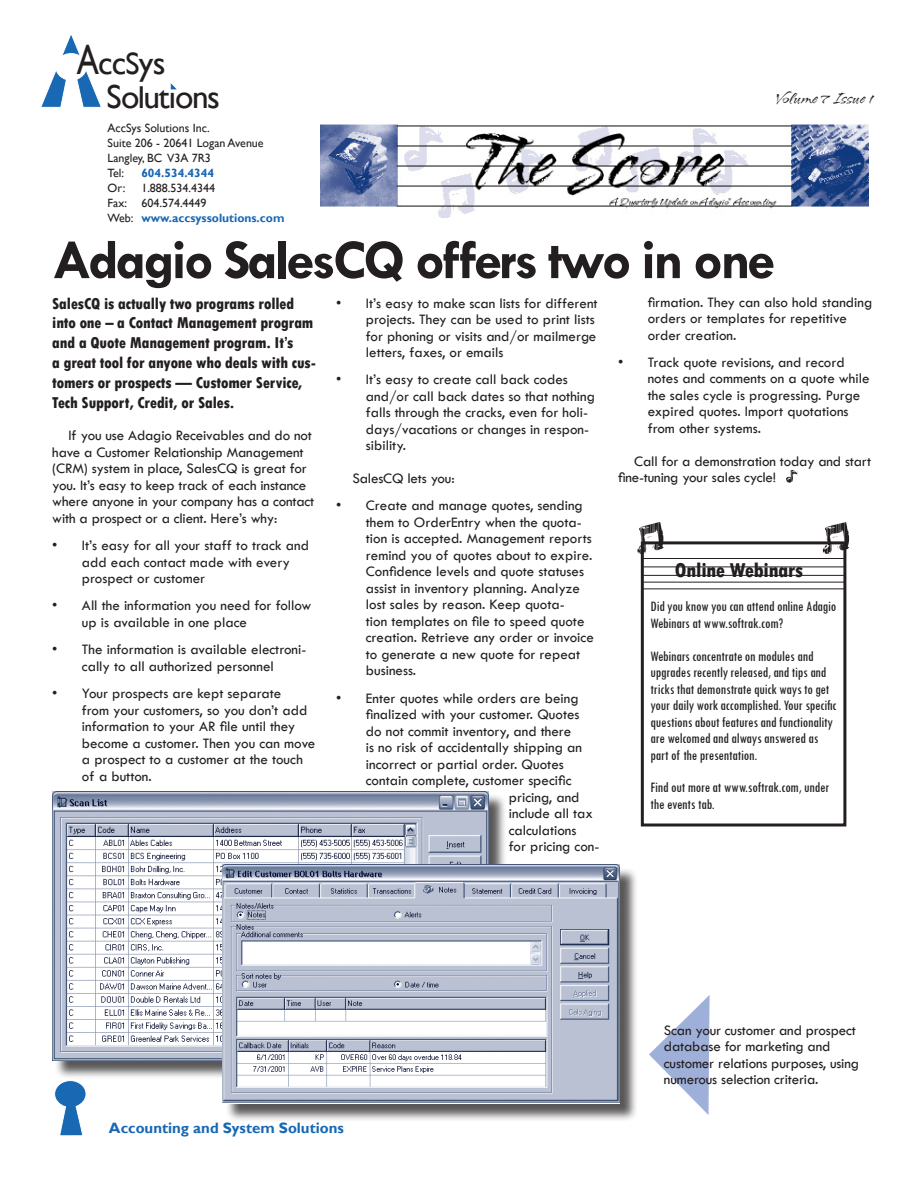
<style>
.page{position:relative;width:918px;height:1188px;background:#fff}
.page>*{position:absolute;margin:0;border:0;box-sizing:border-box;transform-origin:0 0}
.headline{font:700 57px "Tw Cen";letter-spacing:-.05em;color:#231f20}
.t1{font:33.3px "Gill Sans";letter-spacing:-.025em;color:#231f20}
.fact{font:800 condensed 21px "Tw Cen";letter-spacing:-.01em;color:#231f20}
.t2{font:18px "Arid ITCTT";color:#231f20}
.lead_in{font:800 condensed 16.5px/19.8px "Tw Cen";letter-spacing:-.01em;color:#231f20}
.bullets{font:15px/16.5px "Tw Cen";color:#231f20}
.fact-2{font:condensed 15px/16.5px "Tw Cen";letter-spacing:-.01em;color:#231f20}
.body{font:15px/16.5px "Tw Cen";letter-spacing:-.01em;color:#231f20}
.body_no_indent{font:15px/16.5px "Tw Cen";letter-spacing:-.01em;color:#231f20}
.t3{font:700 15px "Gill Sans";color:#1868b4}
.t4{font:12px/15px "Gill Sans";color:#231f20}
.t5{font:700 12px/15px "Gill Sans";color:#1868b4}
.s1{font-size:41.7px}
.s2{font-size:30.9px}
.s3{font-size:31.65px}
.s4{font-weight:400;color:#231f20}
</style>
<div class="page">
<svg style="left:41px;top:35px;width:60px;height:73px"></svg>
<svg style="left:170px;top:83px;width:7px;height:7px"></svg>
<img style="left:320px;top:124px;width:548px;height:94px">
<svg style="left:54px;top:1085px;width:32px;height:51px"></svg>
<div style="left:641px;top:541px;width:205px;height:285px;border:3px solid #231f20"></div>
<svg style="left:637px;top:522px;width:27px;height:32px"></svg>
<svg style="left:823px;top:522px;width:26px;height:32px"></svg>
<hr style="left:643px;top:558px;width:201px;height:1px;background:#231f20">
<hr style="left:643px;top:575px;width:201px;height:1px;background:#231f20">
<hr style="left:643px;top:567px;width:201px;height:1px;background:#231f20">
<hr style="left:643px;top:582px;width:201px;height:1px;background:#231f20">
<hr style="left:643px;top:589px;width:201px;height:1px;background:#231f20">
<svg style="left:649px;top:995px;width:61px;height:120px"></svg>
<div style="left:55px;top:794px;width:459px;height:291px;background:#231f20;opacity:.75"></div>
<img style="left:52px;top:791px;width:437px;height:270px">
<div style="left:225px;top:867px;width:419px;height:261px;background:#231f20;opacity:.75"></div>
<img style="left:223px;top:865px;width:396px;height:239px">
<svg style="left:786px;top:470px;width:12px;height:13px"></svg>
<p class="t1" style="left:77px;top:43px;width:90px"><span class="s1">A</span>cc<span class="s2">S</span>ys</p>
<p class="t1" style="left:107px;top:77px;width:115px">So<span class="s3">l</span>utions</p>
<p class="t4" style="left:108px;top:120px;width:104px">AccSys Solutions Inc.</p>
<p class="t4" style="left:108px;top:135px;width:158px">Suite 206 - 20641 Logan Avenue<br>Langley, BC V3A 7R3</p>
<p class="t4" style="left:108px;top:165px;width:18px">Tel:</p>
<p class="t5" style="left:141px;top:165px;width:74px">604.534.4344</p>
<p class="t4" style="left:108px;top:180px;width:19px">Or:</p>
<p class="t4" style="left:141px;top:180px;width:75px">1.888.534.4344</p>
<p class="t5" style="left:108px;top:195px;width:178px"><span class="s4">Fax: 604.574.4449<br>Web:</span> www.accsyssolutions.com</p>
<p class="t2" style="left:776px;top:88px;width:100px">Volume 7 Issue 1</p>
<p class="headline" style="left:52px;top:226px;width:724px">Adagio SalesCQ offers two in one</p>
<p class="lead_in" style="left:52px;top:293px;width:265px">SalesCQ is actually two programs rolled into one – a Contact Management program and a Quote Management program. It’s<br>a great tool for anyone who deals with cus&shy;tomers or prospects — Customer Service, Tech Support, Credit, or Sales.</p>
<p class="body" style="left:52px;top:427px;width:264px;text-indent:16px">If you use Adagio Receivables and do not have a Customer Relationship Management (CRM) system in place, SalesCQ is great for you. It’s easy to keep track of each instance where anyone in your company has a contact with a prospect or a client. Here’s why:</p>
<p class="bullets" style="left:82px;top:537px;width:229px;text-indent:-30px">• It’s easy for all your staff to track and add each contact made with every prospect or customer</p>
<p class="bullets" style="left:82px;top:597px;width:231px;text-indent:-30px">• All the information you need for follow up is available in one place</p>
<p class="bullets" style="left:52px;top:641px;width:256px;text-align:center">• The information is available electroni&shy;cally to all authorized personnel</p>
<p class="bullets" style="left:82px;top:685px;width:235px;text-indent:-30px">• Your prospects are kept separate<br>from your customers, so you don’t add information to your AR file until they become a customer. Then you can move a prospect to a customer at the touch of a button.</p>
<p class="bullets" style="left:366px;top:295px;width:233px;text-indent:-30px">• It’s easy to make scan lists for different projects. They can be used to print lists for phoning or visits and/or mailmerge letters, faxes, or emails</p>
<p class="bullets" style="left:366px;top:371px;width:231px;text-indent:-30px">• It’s easy to create call back codes and/or call back dates so that nothing falls through the cracks, even for holi&shy;days/vacations or changes in respon&shy;sibility.</p>
<p class="body" style="left:352px;top:470px;width:104px">SalesCQ lets you:</p>
<p class="bullets" style="left:366px;top:497px;width:229px;text-indent:-30px">• Create and manage quotes, sending them to OrderEntry when the quota&shy;tion is accepted. Management reports remind you of quotes about to expire.<br>Confidence levels and quote statuses assist in inventory planning. Analyze lost sales by reason. Keep quota-<br>tion templates on file to speed quote creation. Retrieve any order or invoice to generate a new quote for repeat business.</p>
<p class="bullets" style="left:336px;top:690px;width:244px">• Enter quotes while orders are being</p>
<p class="bullets" style="left:366px;top:706px;width:215px">finalized with your customer. Quotes</p>
<p class="bullets" style="left:366px;top:723px;width:207px">do not commit inventory, and there</p>
<p class="bullets" style="left:366px;top:739px;width:218px">is no risk of accidentally shipping an</p>
<p class="bullets" style="left:366px;top:756px;width:199px">incorrect or partial order. Quotes</p>
<p class="bullets" style="left:366px;top:772px;width:207px">contain complete, customer specific</p>
<p class="bullets" style="left:509px;top:789px;width:72px">pricing, and</p>
<p class="bullets" style="left:509px;top:805px;width:86px">include all tax</p>
<p class="bullets" style="left:509px;top:822px;width:69px">calculations</p>
<p class="bullets" style="left:509px;top:838px;width:92px">for pricing con-</p>
<p class="bullets" style="left:648px;top:294px;width:226px">firmation. They can also hold standing orders or templates for repetitive order creation.</p>
<p class="bullets" style="left:648px;top:354px;width:223px;text-indent:-30px">• Track quote revisions, and record notes and comments on a quote while the sales cycle is progressing. Purge expired quotes. Import quotations from other systems.</p>
<p class="body" style="left:618px;top:453px;width:255px;text-indent:16px">Call for a demonstration today and start fine-tuning your sales cycle!</p>
<p class="fact" style="left:675px;top:557px;width:130px">Online Webinars</p>
<p class="fact-2" style="left:651px;top:598px;width:187px">Did you know you can attend online Adagio<br>Webinars at www.softrak.com?</p>
<p class="fact-2" style="left:651px;top:647px;width:187px">Webinars concentrate on modules and upgrades recently released, and tips and tricks that demonstrate quick ways to get your daily work accomplished. Your specific questions about features and functionality are welcomed and always answered as part of the presentation.</p>
<p class="fact-2" style="left:651px;top:779px;width:180px">Find out more at www.softrak.com, under the events tab.</p>
<p class="t3" style="left:109px;top:1119px;width:236px">Accounting and System Solutions</p>
<p class="body_no_indent" style="left:664px;top:1022px;width:197px">Scan your customer and prospect database for marketing and customer relations purposes, using numerous selection criteria.</p>
</div>
